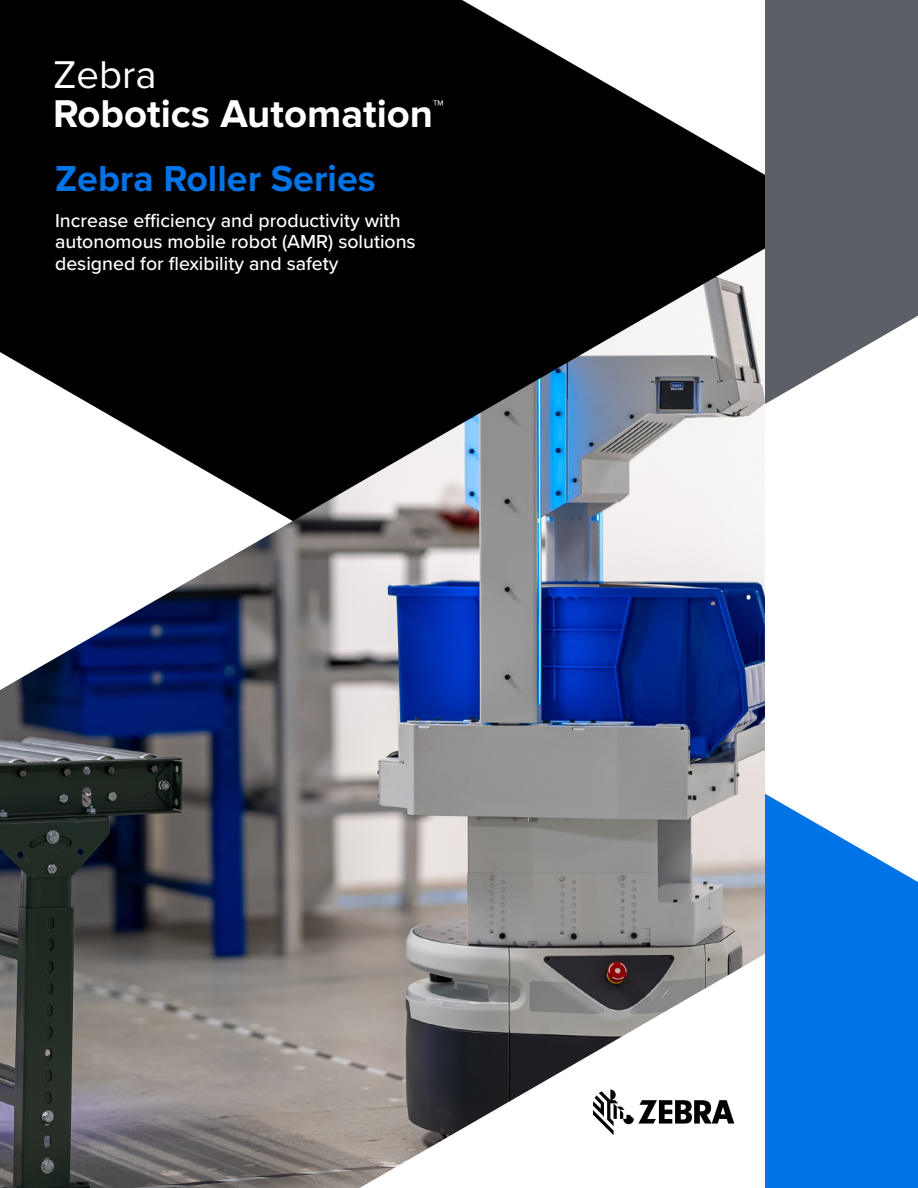
<style>
.page{position:relative;width:918px;height:1188px;background:#fff}
.page>*{position:absolute;margin:0;border:0;box-sizing:border-box;transform-origin:0 0}
.t1{font:700 40.2px/39px "Proxima Nova";color:#fff}
.t2{font:700 37.5px "Proxima Nova";color:#0073e6}
.t3{font:500 19.5px/21.8px "Proxima Nova";color:#fff}
.s1{font-weight:400}
</style>
<div class="page">
<svg style="left:765px;top:794px;width:153px;height:394px;fill:#0073e6"></svg>
<svg style="left:765px;top:0;width:153px;height:404px;fill:#5c5f66"></svg>
<svg style="left:0;top:0;width:765px;height:248px;fill:#000"></svg>
<img style="left:0;top:248px;width:765px;height:940px">
<svg style="left:593px;top:1090px;width:141px;height:45px"></svg>
<h1 class="t1" style="left:53px;top:56px;width:392px"><span class="s1">Zebra<br></span>Robotics Automation<sup>™</sup></h1>
<h2 class="t2" style="left:55px;top:151px;width:322px">Zebra Roller Series</h2>
<p class="t3" style="left:55px;top:209px;width:362px">Increase efficiency and productivity with autonomous mobile robot (AMR) solutions designed for flexibility and safety</p>
</div>
